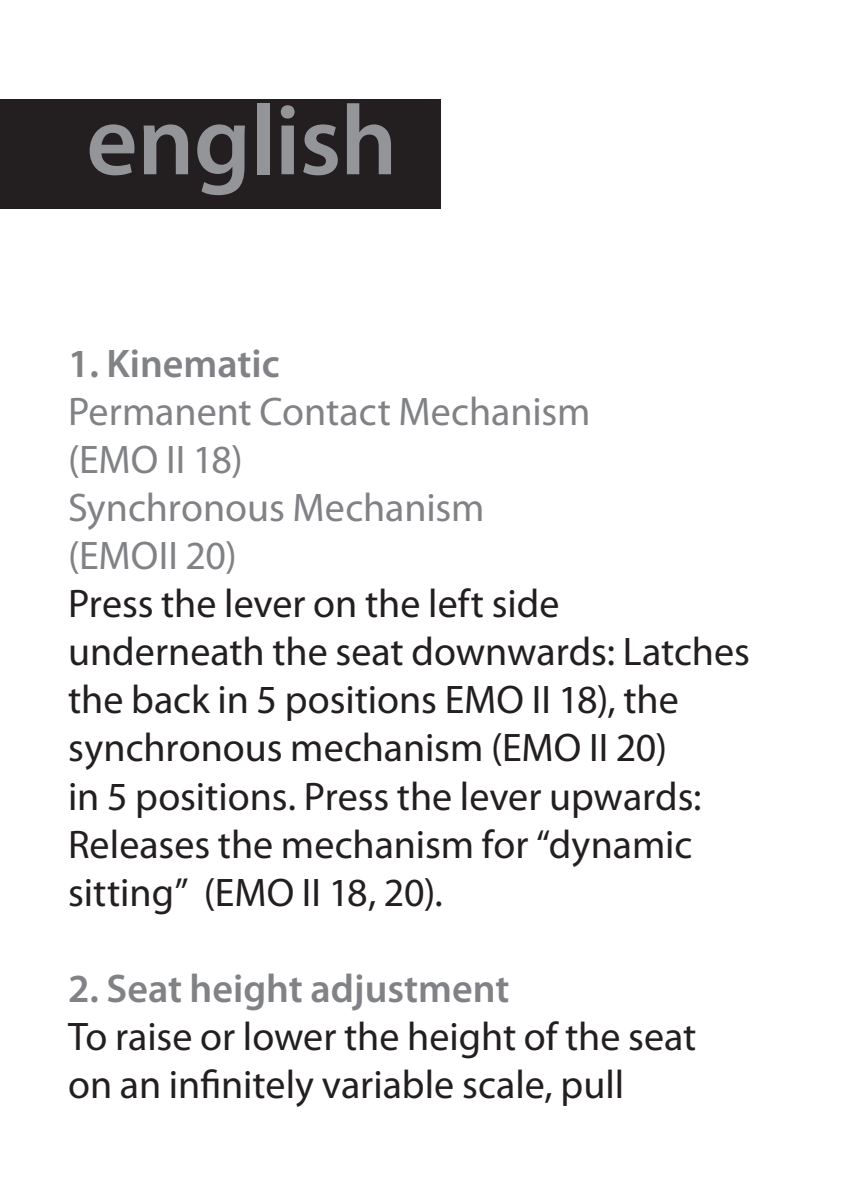
<style>
.page{position:relative;width:842px;height:1191px;background:#fff}
.page>*{position:absolute;margin:0;border:0;box-sizing:border-box;transform-origin:0 0}
.t1{font:600 100px "Myriad Pro";letter-spacing:-.01em;color:#939598}
.t2{font:40px/48px "Myriad Pro";color:#231f20}
.t3{font:40px/48px "Myriad Pro";color:#808285}
.t4{font:600 40px "Myriad Pro";color:#808285}
</style>
<div class="page">
<div style="left:0;top:99px;width:440px;height:109px;background:#231f20"></div>
<h1 class="t1" style="left:86px;top:77px;width:313px">english</h1>
<p class="t4" style="left:68px;top:338px;width:213px">1. Kinematic</p>
<p class="t3" style="left:68px;top:387px;width:524px">Permanent Contact Mechanism (EMO II 18)<br>Synchronous Mechanism (EMOII 20)</p>
<p class="t2" style="left:68px;top:579px;width:683px">Press the lever on the left side underneath the seat downwards: Latches the back in 5 positions EMO II 18), the synchronous mechanism (EMO II 20)<br>in 5 positions. Press the lever upwards:<br>Releases the mechanism for “dynamic sitting” (EMO II 18, 20).</p>
<p class="t4" style="left:68px;top:962px;width:443px">2. Seat height adjustment</p>
<p class="t2" style="left:68px;top:1011px;width:630px">To raise or lower the height of the seat on an infinitely variable scale, pull</p>
</div>
